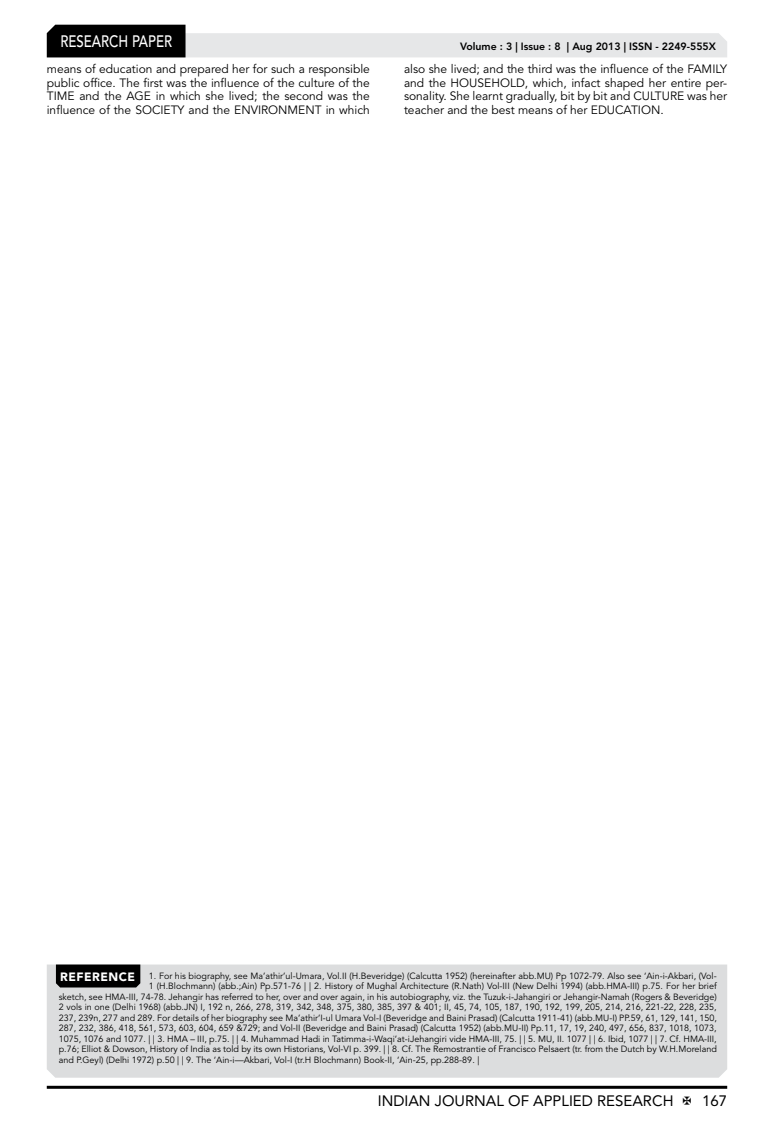
<style>
.page{position:relative;width:774px;height:1136px;background:#fff}
.page>*{position:absolute;margin:0;border:0;box-sizing:border-box;transform-origin:0 0}
.t1{font:500 16.5px "Avenir LT Std";color:#fff;scale:.8 1}
.t2{font:15px "Avenir LT Std";color:#000}
.t3{font:12px/13.5px "Avenir LT Std";color:#000;text-align:justify}
.t4{font:800 10.5px "Avenir LT Std";color:#000}
.t5{font:9px "Avenir LT Std";color:#000}
.s1{font-weight:900;font-size:12px;color:#fff}
</style>
<div class="page">
<hr style="left:47px;top:1085px;width:680px;height:3px;background:#000">
<svg style="left:47px;top:25px;width:680px;height:32px"></svg>
<div style="left:47px;top:964px;width:680px;height:113px;background:#dcddde"></div>
<div style="left:56px;top:964px;width:84px;height:23px;background:#000"></div>
<h1 class="t1" style="left:60px;top:32px;width:139px">RESEARCH PAPER</h1>
<p class="t4" style="left:460px;top:41px;width:257px">Volume : 3 | Issue : 8 | Aug 2013 | ISSN - 2249-555X</p>
<h3 class="t3" style="left:47px;top:62px;width:325px">means of education and prepared her for such a responsible public office. The first was the influence of the culture of the TIME and the AGE in which she lived; the second was the influence of the SOCIETY and the ENVIRONMENT in which</h3>
<h3 class="t3" style="left:404px;top:62px;width:325px">also she lived; and the third was the influence of the FAMILY and the HOUSEHOLD, which, infact shaped her entire per&shy;sonality. She learnt gradually, bit by bit and CULTURE was her teacher and the best means of her EDUCATION.</h3>
<p class="t5" style="left:60px;top:970px;width:658px"><span class="s1">REFERENCE</span> 1. For his biography, see Ma’athir’ul-Umara, Vol.II (H.Beveridge) (Calcutta 1952) (hereinafter abb.MU) Pp 1072-79. Also see ‘Ain-i-Akbari, (Vol-</p>
<p class="t5" style="left:149px;top:980px;width:569px">1 (H.Blochmann) (abb.;Ain) Pp.571-76 | | 2. History of Mughal Architecture (R.Nath) Vol-III (New Delhi 1994) (abb.HMA-III) p.75. For her brief</p>
<p class="t5" style="left:59px;top:991px;width:659px">sketch, see HMA-III, 74-78. Jehangir has referred to her, over and over again, in his autobiography, viz. the Tuzuk-i-Jahangiri or Jehangir-Namah (Rogers &amp; Beveridge)</p>
<p class="t5" style="left:59px;top:1001px;width:659px">2 vols in one (Delhi 1968) (abb.JN) I, 192 n, 266, 278, 319, 342, 348, 375, 380, 385, 397 &amp; 401; II, 45, 74, 105, 187, 190, 192, 199, 205, 214, 216, 221-22, 228, 235,</p>
<p class="t5" style="left:59px;top:1012px;width:660px">237, 239n, 277 and 289. For details of her biography see Ma’athir’I-ul Umara Vol-I (Beveridge and Baini Prasad) (Calcutta 1911-41) (abb.MU-I) PP.59, 61, 129, 141, 150,</p>
<p class="t5" style="left:59px;top:1022px;width:660px">287, 232, 386, 418, 561, 573, 603, 604, 659 &amp;729; and Vol-II (Beveridge and Baini Prasad) (Calcutta 1952) (abb.MU-II) Pp.11, 17, 19, 240, 497, 656, 837, 1018, 1073,</p>
<p class="t5" style="left:59px;top:1033px;width:660px">1075, 1076 and 1077. | | 3. HMA – III, p.75. | | 4. Muhammad Hadi in Tatimma-i-Waqi’at-iJehangiri vide HMA-III, 75. | | 5. MU, II. 1077 | | 6. Ibid, 1077 | | 7. Cf. HMA-III,</p>
<p class="t5" style="left:59px;top:1043px;width:660px">p.76; Elliot &amp; Dowson, History of India as told by its own Historians, Vol-VI p. 399. | | 8. Cf. The Remostrantie of Francisco Pelsaert (tr. from the Dutch by W.H.Moreland</p>
<p class="t5" style="left:59px;top:1054px;width:422px">and P.Geyl) (Delhi 1972) p.50 | | 9. The ‘Ain-i—Akbari, Vol-I (tr.H Blochmann) Book-II, ‘Ain-25, pp.288-89. |</p>
<h2 class="t2" style="left:378px;top:1091px;width:297px">INDIAN JOURNAL OF APPLIED RESEARCH</h2>
<h2 class="t2" style="left:702px;top:1091px;width:27px">167</h2>
</div>
